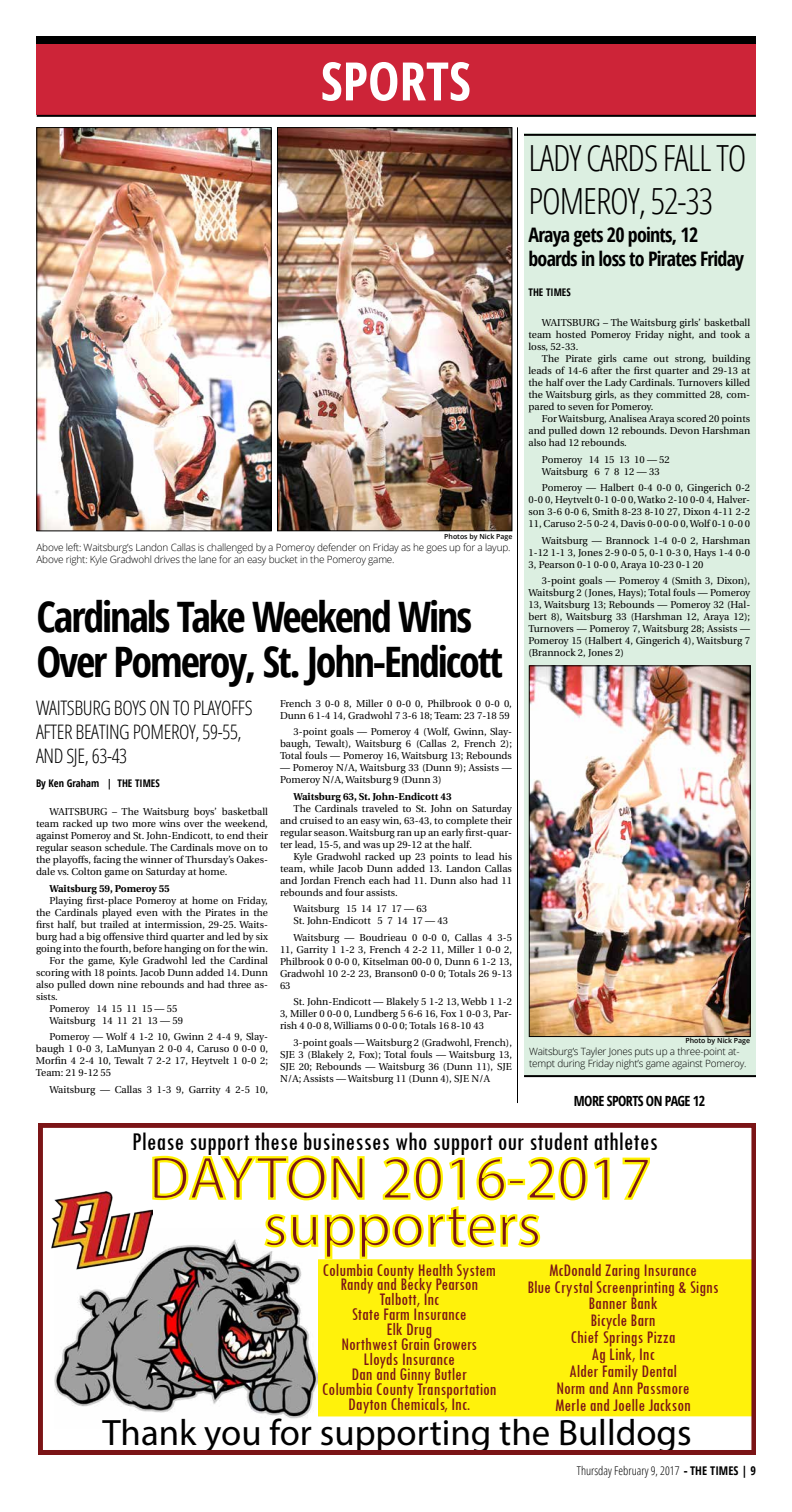
<style>
.page{position:relative;width:792px;height:1512px;background:#fff}
.page>*{position:absolute;margin:0;border:0;box-sizing:border-box;transform-origin:0 0}
.t1{font:61.3px "Gin";color:#7b1416}
.t2{font:700 condensed 53px "Open Sans";color:#fff}
.t3{font:700 condensed 42px/45px "Open Sans";letter-spacing:-.05em;color:#000}
.t4{font:36.8px "Gin";color:#000}
.t5{font:300 condensed 36px/43.2px "Open Sans";letter-spacing:-.03em;color:#000}
.t6{font:condensed 26.6px "Tw Cen";color:#000}
.t7{font:300 condensed 20px/24px "Open Sans";letter-spacing:-.02em;color:#000}
.t8{font:700 condensed 20px/24px "Open Sans";letter-spacing:-.04em;color:#000}
.t9{font:condensed 18.4px/14.9px "Tw Cen";color:#7b1416;text-align:center}
.t10{font:700 condensed 14px "Open Sans";letter-spacing:-.04em;color:#000}
.t11{font:300 condensed 12px "Open Sans";color:#000}
.t12{font:700 condensed 10.5px "Open Sans";color:#000}
.t13{font:10px/12px "Heuristica";color:#000;text-align:justify}
.t14{font:300 10px/12px "Open Sans";letter-spacing:-.02em;color:#000}
.t15{font:700 10px "Heuristica";color:#000}
.t16{font:600 7px "Open Sans";color:#000}
.s1{font-weight:700;font-stretch:normal}
.s2{font-weight:700}
</style>
<div class="page">
<div style="left:524px;top:134px;width:232px;height:943px;background:#dcefe1"></div>
<hr style="left:524px;top:134px;width:232px;height:2px;background:#000">
<hr style="left:524px;top:1075px;width:232px;height:2px;background:#000">
<hr style="left:517px;top:127px;width:1px;height:976px;background:#000">
<div style="left:36px;top:43px;width:720px;height:72px;background:#cd2438"></div>
<div style="left:36px;top:36px;width:720px;height:8px;background:#000"></div>
<hr style="left:37px;top:115px;width:719px;height:2px;background:#000">
<svg style="left:38px;top:1123px;width:718px;height:332px"></svg>
<img style="left:51px;top:1192px;width:101px;height:79px">
<img style="left:279px;top:129px;width:231px;height:400px">
<div style="left:277px;top:127px;width:235px;height:404px;border:1px solid #000"></div>
<img style="left:38px;top:129px;width:232px;height:400px">
<div style="left:36px;top:127px;width:236px;height:404px;border:1px solid #000"></div>
<img style="left:531px;top:668px;width:217px;height:367px">
<div style="left:529px;top:666px;width:221px;height:371px;border:1px solid #000"></div>
<h2 class="t2" style="left:321px;top:44px;width:152px">SPORTS</h2>
<p class="t16" style="left:444px;top:532px;width:70px">Photos by Nick Page</p>
<p class="t14" style="left:36px;top:541px;width:476px">Above left: Waitsburg’s Landon Callas is challenged by a Pomeroy defender on Friday as he goes up for a layup.<br>Above right: Kyle Gradwohl drives the lane for an easy bucket in the Pomeroy game.</p>
<h3 class="t3" style="left:36px;top:593px;width:468px">Cardinals Take Weekend Wins<br>Over Pomeroy, St. John-Endicott</h3>
<h3 class="t7" style="left:36px;top:695px;width:218px">WAITSBURG BOYS ON TO PLAYOFFS<br>AFTER BEATING POMEROY, 59-55,<br>AND SJE, 63-43</h3>
<p class="t12" style="left:36px;top:776px;width:125px">By Ken Graham | THE TIMES</p>
<p class="t13" style="left:36px;top:806px;width:234px;text-indent:14px">WAITSBURG – The Waitsburg boys’ basketball team racked up two more wins over the weekend, against Pomeroy and St. John-Endicott, to end their regular season schedule. The Cardinals move on to the playoffs, facing the winner of Thursday’s Oakes&shy;dale vs. Colton game on Saturday at home.</p>
<p class="t15" style="left:50px;top:880px;width:122px">Waitsburg 59, Pomeroy 55</p>
<p class="t13" style="left:50px;top:894px;width:220px">Playing first-place Pomeroy at home on Friday,</p>
<p class="t13" style="left:36px;top:906px;width:234px">the Cardinals played even with the Pirates in the</p>
<p class="t13" style="left:36px;top:918px;width:233px">first half, but trailed at intermission, 29-25. Waits-</p>
<p class="t13" style="left:36px;top:930px;width:234px">burg had a big offensive third quarter and led by six</p>
<p class="t13" style="left:36px;top:942px;width:233px">going into the fourth, before hanging on for the win.</p>
<p class="t13" style="left:50px;top:954px;width:220px">For the game, Kyle Gradwohl led the Cardinal</p>
<p class="t13" style="left:36px;top:966px;width:234px">scoring with 18 points. Jacob Dunn added 14. Dunn</p>
<p class="t13" style="left:36px;top:978px;width:233px">also pulled down nine rebounds and had three as-</p>
<p class="t13" style="left:36px;top:990px;width:23px">sists.</p>
<p class="t13" style="left:50px;top:1002px;width:129px">Pomeroy 14 15 11 15 — 55</p>
<p class="t13" style="left:50px;top:1014px;width:135px">Waitsburg 14 11 21 13 — 59</p>
<p class="t13" style="left:36px;top:1031px;width:234px;text-indent:14px">Pomeroy — Wolf 4 1-2 10, Gwinn 2 4-4 9, Slay&shy;baugh 1 0-0 3, LaMunyan 2 0-0 4, Caruso 0 0-0 0, Morfin 4 2-4 10, Tewalt 7 2-2 17, Heytvelt 1 0-0 2; Team: 21 9-12 55</p>
<p class="t13" style="left:49px;top:1083px;width:220px">Waitsburg — Callas 3 1-3 9, Garrity 4 2-5 10,</p>
<p class="t13" style="left:280px;top:698px;width:233px">French 3 0-0 8, Miller 0 0-0 0, Philbrook 0 0-0 0,<br>Dunn 6 1-4 14, Gradwohl 7 3-6 18; Team: 23 7-18 59</p>
<p class="t13" style="left:280px;top:726px;width:234px;text-indent:14px">3-point goals — Pomeroy 4 (Wolf, Gwinn, Slay&shy;baugh, Tewalt), Waitsburg 6 (Callas 2, French 2); Total fouls — Pomeroy 16, Waitsburg 13; Rebounds</p>
<p class="t13" style="left:280px;top:762px;width:233px">— Pomeroy N/A, Waitsburg 33 (Dunn 9); Assists —<br>Pomeroy N/A, Waitsburg 9 (Dunn 3)</p>
<p class="t15" style="left:294px;top:788px;width:160px">Waitsburg 63, St. John-Endicott 43</p>
<p class="t13" style="left:280px;top:803px;width:234px;text-indent:14px">The Cardinals traveled to St. John on Saturday and cruised to an easy win, 63-43, to complete their regular season. Waitsburg ran up an early first-quar&shy;ter lead, 15-5, and was up 29-12 at the half.</p>
<p class="t13" style="left:280px;top:851px;width:234px;text-indent:14px">Kyle Gradwohl racked up 23 points to lead his team, while Jacob Dunn added 13. Landon Callas and Jordan French each had 11. Dunn also had 11 rebounds and four assists.</p>
<p class="t13" style="left:294px;top:903px;width:156px">Waitsburg 15 14 17 17 — 63<br>St. John-Endicott 5 7 14 17 — 43</p>
<p class="t13" style="left:280px;top:932px;width:234px;text-indent:14px">Waitsburg — Boudrieau 0 0-0 0, Callas 4 3-5<br>11, Garrity 1 1-2 3, French 4 2-2 11, Miller 1 0-0 2, Philbrook 0 0-0 0, Kitselman 00-0 0, Dunn 6 1-2 13, Gradwohl 10 2-2 23, Branson0 0-0 0; Totals 26 9-13<br>63</p>
<p class="t13" style="left:280px;top:996px;width:234px;text-indent:14px">St. John-Endicott — Blakely 5 1-2 13, Webb 1 1-2<br>3, Miller 0 0-0 0, Lundberg 5 6-6 16, Fox 1 0-0 3, Par&shy;rish 4 0-0 8, Williams 0 0-0 0; Totals 16 8-10 43</p>
<p class="t13" style="left:280px;top:1037px;width:234px;text-indent:14px">3-point goals — Waitsburg 2 (Gradwohl, French), SJE 3 (Blakely 2, Fox); Total fouls — Waitsburg 13, SJE 20; Rebounds — Waitsburg 36 (Dunn 11), SJE N/A; Assists — Waitsburg 11 (Dunn 4), SJE N/A</p>
<h3 class="t5" style="left:528px;top:135px;width:220px">LADY CARDS FALL TO<br>POMEROY, 52-33</h3>
<h3 class="t8" style="left:528px;top:223px;width:217px">Araya gets 20 points, 12 boards in loss to Pirates Friday</h3>
<p class="t12" style="left:528px;top:285px;width:44px">THE TIMES</p>
<p class="t13" style="left:528px;top:317px;width:223px;text-indent:14px">WAITSBURG – The Waitsburg girls’ basketball team hosted Pomeroy Friday night, and took a loss, 52-33.</p>
<p class="t13" style="left:528px;top:353px;width:223px;text-indent:14px">The Pirate girls came out strong, building leads of 14-6 after the first quarter and 29-13 at the half over the Lady Cardinals. Turnovers killed the Waitsburg girls, as they committed 28, com&shy;pared to seven for Pomeroy.</p>
<p class="t13" style="left:528px;top:413px;width:223px;text-indent:14px">For Waitsburg, Analisea Araya scored 20 points and pulled down 12 rebounds. Devon Harshman also had 12 rebounds.</p>
<p class="t13" style="left:542px;top:454px;width:129px">Pomeroy 14 15 13 10 — 52<br>Waitsburg 6 7 8 12 — 33</p>
<p class="t13" style="left:528px;top:482px;width:223px;text-indent:14px">Pomeroy — Halbert 0-4 0-0 0, Gingerich 0-2<br>0-0 0, Heytvelt 0-1 0-0 0, Watko 2-10 0-0 4, Halver&shy;son 3-6 0-0 6, Smith 8-23 8-10 27, Dixon 4-11 2-2<br>11, Caruso 2-5 0-2 4, Davis 0-0 0-0 0, Wolf 0-1 0-0 0</p>
<p class="t13" style="left:528px;top:535px;width:223px;text-indent:14px">Waitsburg — Brannock 1-4 0-0 2, Harshman 1-12 1-1 3, Jones 2-9 0-0 5, 0-1 0-3 0, Hays 1-4 0-0<br>3, Pearson 0-1 0-0 0, Araya 10-23 0-1 20</p>
<p class="t13" style="left:528px;top:575px;width:223px;text-indent:14px">3-point goals — Pomeroy 4 (Smith 3, Dixon), Waitsburg 2 (Jones, Hays); Total fouls — Pomeroy 13, Waitsburg 13; Rebounds — Pomeroy 32 (Hal&shy;bert 8), Waitsburg 33 (Harshman 12, Araya 12); Turnovers — Pomeroy 7, Waitsburg 28; Assists — Pomeroy 15 (Halbert 4, Gingerich 4), Waitsburg 7 (Brannock 2, Jones 2)</p>
<p class="t16" style="left:685px;top:1036px;width:66px">Photo by Nick Page</p>
<p class="t14" style="left:529px;top:1045px;width:219px">Waitsburg’s Tayler Jones puts up a three-point at&shy;tempt during Friday night’s game against Pomeroy.</p>
<h3 class="t10" style="left:574px;top:1091px;width:133px">MORE SPORTS ON PAGE 12</h3>
<h3 class="t6" style="left:132px;top:1125px;width:527px">Please support these businesses who support our student athletes</h3>
<h1 class="t1" style="left:149px;top:1140px;width:504px">DAYTON 2016-2017</h1>
<h1 class="t1" style="left:263px;top:1187px;width:280px">supporters</h1>
<h3 class="t9" style="left:322px;top:1262px;width:176px">Columbia County Health System<br>Randy and Becky Pearson<br>Talbott, Inc<br>State Farm Insurance<br>Elk Drug<br>Northwest Grain Growers<br>Lloyds Insurance<br>Dan and Ginny Butler<br>Columbia County Transportation<br>Dayton Chemicals, Inc.</h3>
<h3 class="t9" style="left:527px;top:1261px;width:193px;line-height:17px">McDonald Zaring Insurance<br>Blue Crystal Screenprinting &amp; Signs<br>Banner Bank<br>Bicycle Barn<br>Chief Springs Pizza<br>Ag Link, Inc<br>Alder Family Dental<br>Norm and Ann Passmore<br>Merle and Joelle Jackson</h3>
<h3 class="t4" style="left:103px;top:1410px;width:591px">Thank you for supporting the Bulldogs</h3>
<p class="t11" style="left:577px;top:1463px;width:181px">Thursday February 9, 2017 <span class="s1">-</span> <span class="s2">THE TIMES | 9</span></p>
</div>
